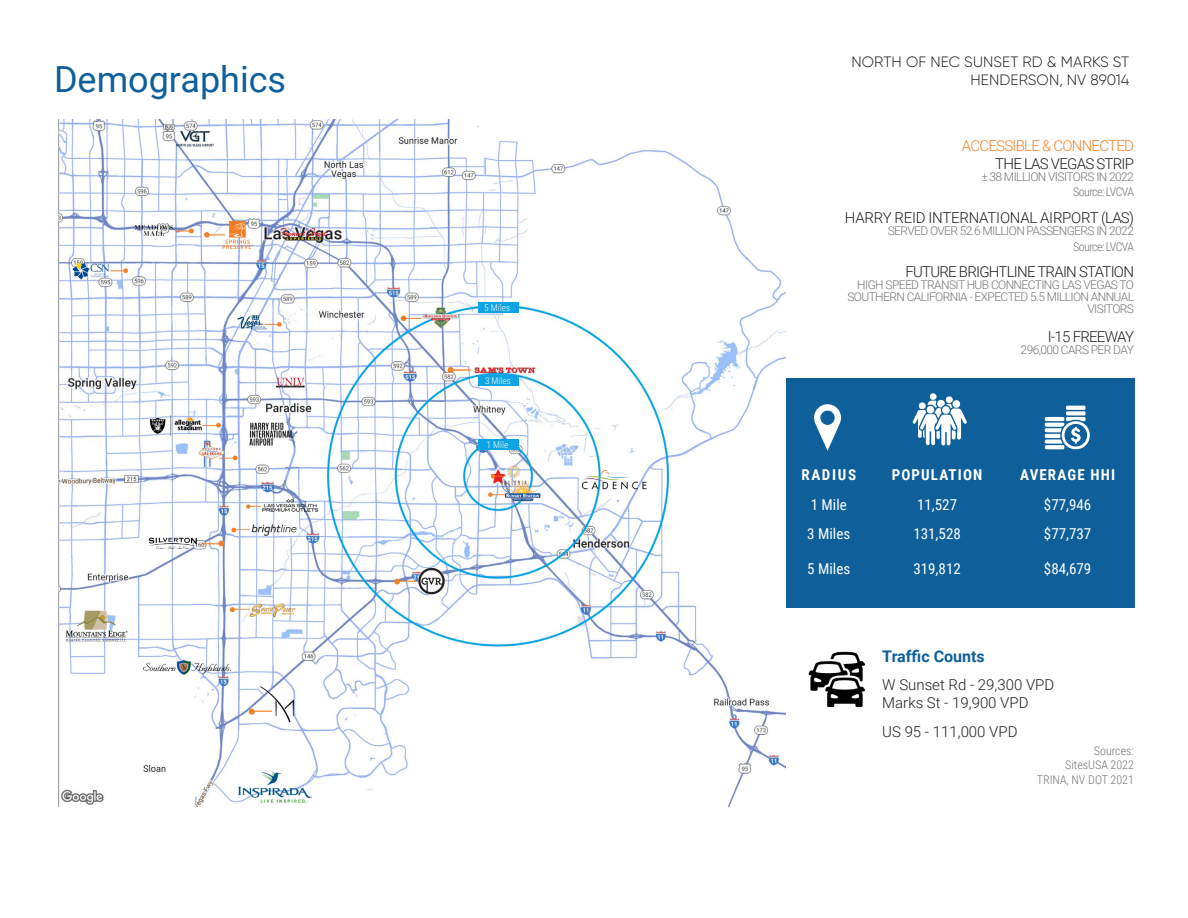
<style>
.page{position:relative;width:1188px;height:918px;background:#fff}
.page>*{position:absolute;margin:0;border:0;box-sizing:border-box;transform-origin:0 0}
.t1{font:36px "Roboto";color:#0e5f9a}
.t2{font:700 16.05px "Roboto";color:#0e5f9a}
.t3{font:300 15px "Roboto";letter-spacing:-.015em;color:#231f20}
.t4{font:15px "Roboto Condensed";color:#fff}
.t5{font:300 15px "Roboto";letter-spacing:-.05em;color:#231f20}
.t6{font:300 15px/18px "Gilroy";letter-spacing:.01em;color:#1d1d1e;text-align:right}
.t7{font:700 15px "Roboto Condensed";letter-spacing:.075em;color:#fff}
.t8{font:300 15px "Roboto";letter-spacing:-.05em;color:#f2822a}
.t9{font:300 12px/12px "Roboto";letter-spacing:-.05em;color:#737576;text-align:right}
.t10{font:300 12px "Roboto Condensed";color:#737576}
.t11{font:300 12px "Roboto Condensed";letter-spacing:-.05em;color:#737576}
.t12{font:300 9.3px "Roboto Condensed";color:#fff}
</style>
<div class="page">
<div style="left:717px;top:378px;width:418px;height:230px;background:#0e5f9a"></div>
<img style="left:809px;top:651px;width:55px;height:56px">
<svg style="left:1045px;top:406px;width:45px;height:43px"></svg>
<div style="left:946px;top:396px;width:7px;height:7px;background:#fff;border-radius:50%"></div>
<div style="left:930px;top:393px;width:7px;height:7px;background:#fff;border-radius:50%"></div>
<svg style="left:913px;top:400px;width:54px;height:46px"></svg>
<svg style="left:814px;top:404px;width:27px;height:47px"></svg>
<img style="left:58px;top:120px;width:728px;height:687px">
<div style="left:478px;top:440px;width:40px;height:10px;background:#0ea4e4"></div>
<div style="left:478px;top:375px;width:40px;height:10px;background:#0ea4e4"></div>
<div style="left:478px;top:302px;width:40px;height:11px;background:#0ea4e4"></div>
<p class="t1" style="left:54px;top:54px;width:234px">Demographics</p>
<p class="t12" style="left:484px;top:301px;width:27px">5 Miles</p>
<p class="t12" style="left:485px;top:374px;width:27px">3 Miles</p>
<p class="t12" style="left:487px;top:439px;width:23px">1 Mile</p>
<p class="t6" style="left:851px;top:53px;width:280px">NORTH OF NEC SUNSET RD &amp; MARKS ST<br>HENDERSON, NV 89014</p>
<p class="t8" style="left:962px;top:136px;width:174px">ACCESSIBLE &amp; CONNECTED</p>
<p class="t5" style="left:995px;top:153px;width:140px">THE LAS VEGAS STRIP</p>
<p class="t9" style="left:981px;top:171px;width:154px">± 38 MILLION VISITORS IN 2022</p>
<p class="t11" style="left:1073px;top:183px;width:62px">Source: LVCVA</p>
<p class="t3" style="left:845px;top:207px;width:291px">HARRY REID INTERNATIONAL AIRPORT (LAS)</p>
<p class="t9" style="left:888px;top:224px;width:248px">SERVED OVER 52.6 MILLION PASSENGERS IN 2022</p>
<p class="t5" style="left:905px;top:261px;width:230px">FUTURE BRIGHTLINE TRAIN STATION</p>
<p class="t9" style="left:847px;top:279px;width:288px">HIGH SPEED TRANSIT HUB CONNECTING LAS VEGAS TO<br>SOUTHERN CALIFORNIA - EXPECTED 5.5 MILLION ANNUAL</p>
<p class="t9" style="left:1087px;top:303px;width:48px">VISITORS</p>
<p class="t11" style="left:1073px;top:238px;width:62px">Source: LVCVA</p>
<p class="t5" style="left:1048px;top:326px;width:88px">I-15 FREEWAY</p>
<p class="t9" style="left:1021px;top:343px;width:115px">296,000 CARS PER DAY</p>
<p class="t7" style="left:801px;top:464px;width:56px">RADIUS</p>
<p class="t7" style="left:892px;top:464px;width:92px">POPULATION</p>
<p class="t7" style="left:1020px;top:464px;width:97px">AVERAGE HHI</p>
<p class="t4" style="left:811px;top:494px;width:38px">1 Mile</p>
<p class="t4" style="left:917px;top:494px;width:41px">11,527</p>
<p class="t4" style="left:1044px;top:494px;width:49px">$77,946</p>
<p class="t4" style="left:807px;top:523px;width:44px">3 Miles</p>
<p class="t4" style="left:913px;top:523px;width:49px">131,528</p>
<p class="t4" style="left:1044px;top:523px;width:49px">$77,737</p>
<p class="t4" style="left:807px;top:558px;width:44px">5 Miles</p>
<p class="t4" style="left:913px;top:558px;width:49px">319,812</p>
<p class="t4" style="left:1044px;top:558px;width:49px">$84,679</p>
<p class="t2" style="left:882px;top:645px;width:104px">Traffic Counts</p>
<p class="t3" style="left:882px;top:675px;width:174px">W Sunset Rd - 29,300 VPD</p>
<p class="t3" style="left:882px;top:693px;width:148px">Marks St - 19,900 VPD</p>
<p class="t3" style="left:882px;top:721px;width:137px">US 95 - 111,000 VPD</p>
<p class="t10" style="left:1094px;top:742px;width:42px">Sources:</p>
<p class="t10" style="left:1065px;top:757px;width:70px">SitesUSA 2022</p>
<p class="t10" style="left:1037px;top:771px;width:99px">TRINA, NV DOT 2021</p>
</div>
